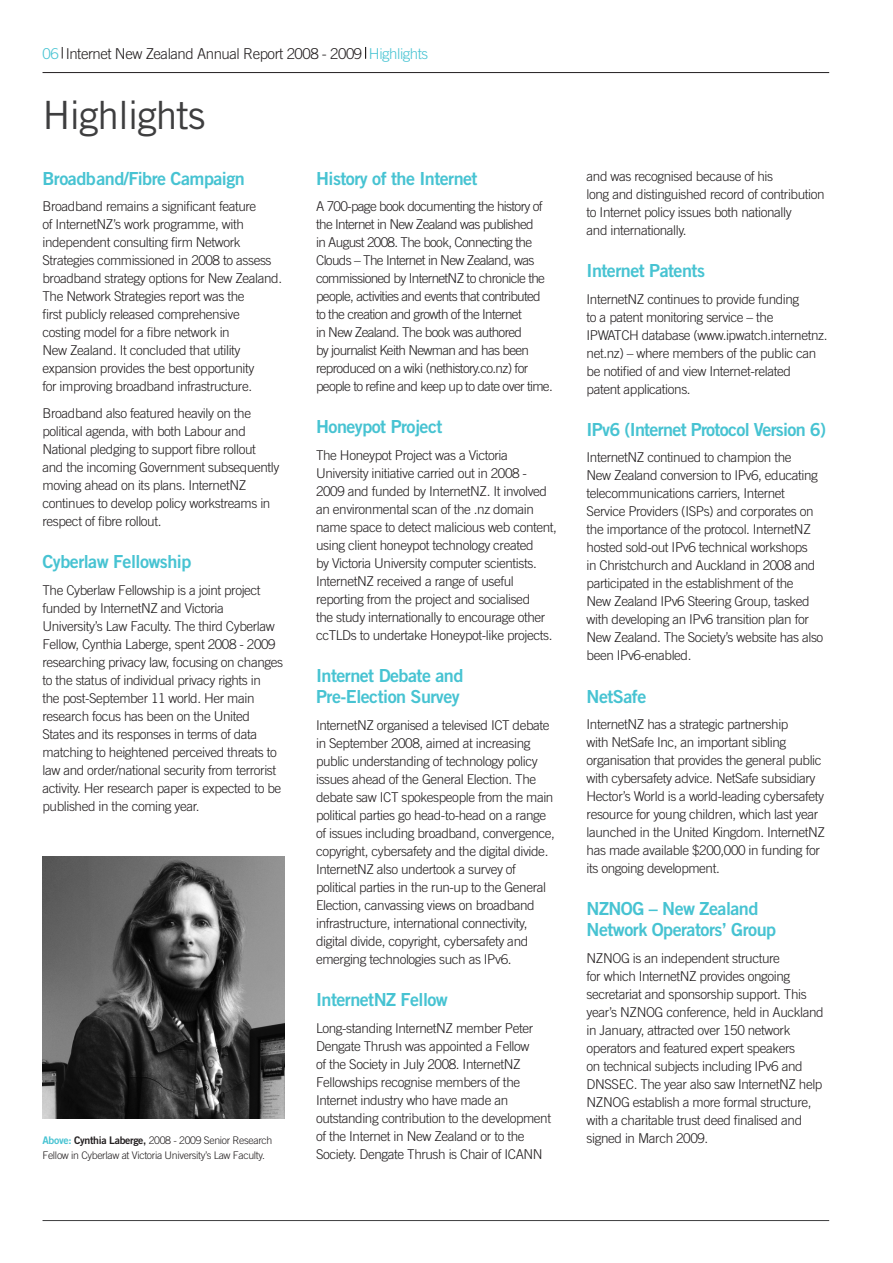
<style>
.page{position:relative;width:893px;height:1263px;background:#fff}
.page>*{position:absolute;margin:0;border:0;box-sizing:border-box;transform-origin:0 0}
.H1_-_black{font:39px "Trade Gothic";letter-spacing:-.03em;color:#3e3e3f}
.H2_-_blue{font:18px/21px "Trade Gothic Bold Two";letter-spacing:-.03em;color:#47c3d2}
.t1{font:300 15px "Trade Gothic";letter-spacing:-.03em;color:#231f20}
.Body_-_black{font:300 13.5px/18px "Trade Gothic";letter-spacing:-.03em;color:#231f20}
.Body_-_black-2{font:300 13.5px/18px "Trade Gothic";letter-spacing:-.05em;color:#231f20}
.t2{font:300 10.5px/15px "Trade Gothic";letter-spacing:-.03em;color:#231f20}
.s1{color:#47c3d2}
.s2{font-family:"Trade Gothic Bold Two";font-weight:400;color:#47c3d2}
.s3{font-family:"Trade Gothic Bold Two";font-weight:400}
</style>
<div class="page">
<hr style="left:43px;top:1220px;width:786px;height:1px;background:#3e3e3f">
<hr style="left:43px;top:72px;width:786px;height:1px;background:#231f20">
<hr style="left:892px;top:0;width:1px;height:1263px;background:#3e3e3f">
<svg style="left:62px;top:47px;width:1px;height:12px"></svg>
<svg style="left:365px;top:47px;width:1px;height:12px"></svg>
<img style="left:43px;top:856px;width:242px;height:262px">
<p class="t1" style="left:43px;top:44px;width:387px"><span class="s1">06</span> Internet New Zealand Annual Report 2008 - 2009 <span class="s1">Highlights</span></p>
<p class="H1_-_black" style="left:43px;top:92px;width:164px">Highlights</p>
<p class="H2_-_blue" style="left:43px;top:167px;width:204px">Broadband/Fibre Campaign</p>
<p class="Body_-_black" style="left:43px;top:197px;width:241px">Broadband remains a significant feature<br>of InternetNZ’s work programme, with independent consulting firm Network Strategies commissioned in 2008 to assess broadband strategy options for New Zealand.<br>The Network Strategies report was the<br>first publicly released comprehensive<br>costing model for a fibre network in<br>New Zealand. It concluded that utility expansion provides the best opportunity<br>for improving broadband infrastructure.</p>
<p class="Body_-_black" style="left:43px;top:404px;width:239px">Broadband also featured heavily on the political agenda, with both Labour and National pledging to support fibre rollout and the incoming Government subsequently moving ahead on its plans. InternetNZ continues to develop policy workstreams in respect of fibre rollout.</p>
<p class="H2_-_blue" style="left:43px;top:551px;width:150px">Cyberlaw Fellowship</p>
<p class="Body_-_black" style="left:43px;top:580px;width:242px">The Cyberlaw Fellowship is a joint project funded by InternetNZ and Victoria University’s Law Faculty. The third Cyberlaw Fellow, Cynthia Laberge, spent 2008 - 2009 researching privacy law, focusing on changes to the status of individual privacy rights in<br>the post-September 11 world. Her main research focus has been on the United States and its responses in terms of data matching to heightened perceived threats to law and order/national security from terrorist activity. Her research paper is expected to be published in the coming year.</p>
<p class="t2" style="left:43px;top:1133px;width:231px"><span class="s2">Above:</span> <span class="s3">Cynthia Laberge,</span> 2008 - 2009 Senior Research<br>Fellow in Cyberlaw at Victoria University’s Law Faculty.</p>
<p class="H2_-_blue" style="left:316px;top:167px;width:163px">History of the Internet</p>
<p class="Body_-_black-2" style="left:316px;top:197px;width:238px">A 700-page book documenting the history of the Internet in New Zealand was published<br>in August 2008. The book, Connecting the Clouds – The Internet in New Zealand, was commissioned by InternetNZ to chronicle the people, activities and events that contributed to the creation and growth of the Internet<br>in New Zealand. The book was authored<br>by journalist Keith Newman and has been reproduced on a wiki (nethistory.co.nz) for people to refine and keep up to date over time.</p>
<p class="H2_-_blue" style="left:316px;top:416px;width:128px">Honeypot Project</p>
<p class="Body_-_black" style="left:316px;top:446px;width:242px">The Honeypot Project was a Victoria University initiative carried out in 2008 - 2009 and funded by InternetNZ. It involved an environmental scan of the .nz domain name space to detect malicious web content, using client honeypot technology created<br>by Victoria University computer scientists.<br>InternetNZ received a range of useful reporting from the project and socialised<br>the study internationally to encourage other ccTLDs to undertake Honeypot-like projects.</p>
<p class="H2_-_blue" style="left:316px;top:665px;width:149px">Internet Debate and<br>Pre-Election Survey</p>
<p class="Body_-_black" style="left:316px;top:716px;width:240px">InternetNZ organised a televised ICT debate in September 2008, aimed at increasing public understanding of technology policy issues ahead of the General Election. The debate saw ICT spokespeople from the main political parties go head-to-head on a range of issues including broadband, convergence, copyright, cybersafety and the digital divide.<br>InternetNZ also undertook a survey of political parties in the run-up to the General Election, canvassing views on broadband infrastructure, international connectivity, digital divide, copyright, cybersafety and emerging technologies such as IPv6.</p>
<p class="H2_-_blue" style="left:316px;top:989px;width:133px">InternetNZ Fellow</p>
<p class="Body_-_black" style="left:316px;top:1018px;width:237px">Long-standing InternetNZ member Peter Dengate Thrush was appointed a Fellow<br>of the Society in July 2008. InternetNZ Fellowships recognise members of the Internet industry who have made an outstanding contribution to the development of the Internet in New Zealand or to the Society. Dengate Thrush is Chair of ICANN</p>
<p class="Body_-_black" style="left:587px;top:167px;width:239px">and was recognised because of his<br>long and distinguished record of contribution to Internet policy issues both nationally<br>and internationally.</p>
<p class="H2_-_blue" style="left:587px;top:260px;width:120px">Internet Patents</p>
<p class="Body_-_black" style="left:587px;top:290px;width:242px">InternetNZ continues to provide funding<br>to a patent monitoring service – the IPWATCH database (www.ipwatch.internetnz. net.nz) – where members of the public can be notified of and view Internet-related patent applications.</p>
<p class="H2_-_blue" style="left:587px;top:419px;width:241px">IPv6 (Internet Protocol Version 6)</p>
<p class="Body_-_black" style="left:587px;top:448px;width:238px">InternetNZ continued to champion the<br>New Zealand conversion to IPv6, educating telecommunications carriers, Internet Service Providers (ISPs) and corporates on the importance of the protocol. InternetNZ hosted sold-out IPv6 technical workshops<br>in Christchurch and Auckland in 2008 and participated in the establishment of the<br>New Zealand IPv6 Steering Group, tasked with developing an IPv6 transition plan for New Zealand. The Society’s website has also been IPv6-enabled.</p>
<p class="H2_-_blue" style="left:587px;top:685px;width:61px">NetSafe</p>
<p class="Body_-_black" style="left:587px;top:715px;width:240px">InternetNZ has a strategic partnership<br>with NetSafe Inc, an important sibling organisation that provides the general public with cybersafety advice. NetSafe subsidiary Hector’s World is a world-leading cybersafety resource for young children, which last year launched in the United Kingdom. InternetNZ has made available $200,000 in funding for its ongoing development.</p>
<p class="H2_-_blue" style="left:587px;top:898px;width:191px">NZNOG – New Zealand<br>Network Operators’ Group</p>
<p class="Body_-_black" style="left:587px;top:949px;width:239px">NZNOG is an independent structure<br>for which InternetNZ provides ongoing secretariat and sponsorship support. This year’s NZNOG conference, held in Auckland in January, attracted over 150 network operators and featured expert speakers<br>on technical subjects including IPv6 and DNSSEC. The year also saw InternetNZ help NZNOG establish a more formal structure, with a charitable trust deed finalised and signed in March 2009.</p>
</div>
